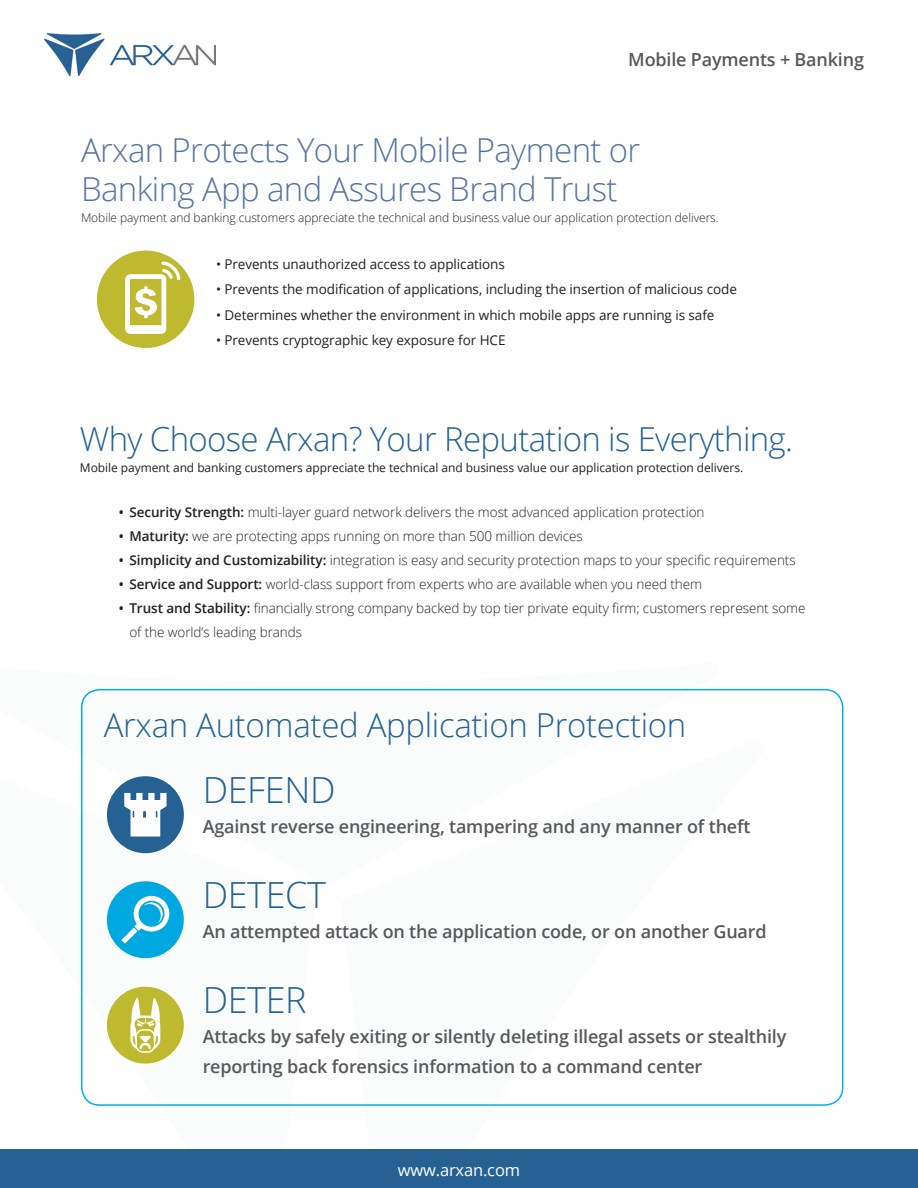
<style>
.page{position:relative;width:918px;height:1188px;background:#fff}
.page>*{position:absolute;margin:0;border:0;box-sizing:border-box;transform-origin:0 0}
.t1{font:300 36px "Open Sans";letter-spacing:-.01em;color:#246194}
.t2{font:300 33px "Open Sans";letter-spacing:-.02em;color:#246194}
.t3{font:300 33px/39.6px "Open Sans";letter-spacing:-.02em;color:#5475a3}
.t4{font:600 18px/30px "Open Sans";letter-spacing:-.01em;color:#57585a}
.t5{font:16.5px "Open Sans";letter-spacing:-.01em;color:#fff}
.t6{font:300 13.5px/24px "Open Sans";letter-spacing:-.005em;color:#231f20}
.t7{font:13.5px "Open Sans";letter-spacing:-.005em;color:#231f20}
.t8{font:300 12px "Open Sans";letter-spacing:-.005em;color:#231f20}
.t9{font:12px "Open Sans";letter-spacing:-.005em;color:#231f20}
.s1{font-weight:600}
</style>
<div class="page">
<svg style="left:81px;top:688px;width:641px;height:15px"></svg>
<img style="left:45px;top:33px;width:171px;height:42px">
<div style="left:0;top:1150px;width:918px;height:38px;background:#266193"></div>
<div style="left:0;top:1149px;width:918px;height:39px;border:2px solid #266193"></div>
<svg style="left:97px;top:251px;width:97px;height:97px"></svg>
<div style="left:81px;top:689px;width:762px;height:417px;border:2px solid #00aeef;border-radius:18px"></div>
<div style="left:107px;top:776px;width:77px;height:77px;background:#266193;border-radius:50%"></div>
<svg style="left:124px;top:793px;width:43px;height:44px"></svg>
<div style="left:107px;top:881px;width:77px;height:77px;background:#00a8e1;border-radius:50%"></div>
<svg style="left:121px;top:896px;width:49px;height:48px"></svg>
<div style="left:107px;top:987px;width:77px;height:77px;background:#bfb930;border-radius:50%"></div>
<svg style="left:130px;top:998px;width:30px;height:55px"></svg>
<h3 class="t4" style="left:628px;top:44px;width:237px">Mobile Payments + Banking</h3>
<h2 class="t3" style="left:81px;top:129px;width:561px">Arxan Protects Your Mobile Payment or<br>Banking App and Assures Brand Trust</h2>
<p class="t8" style="left:81px;top:210px;width:639px">Mobile payment and banking customers appreciate the technical and business value our application protection delivers.</p>
<p class="t7" style="left:216px;top:255px;width:290px">• Prevents unauthorized access to applications</p>
<p class="t7" style="left:216px;top:280px;width:523px">• Prevents the modification of applications, including the insertion of malicious code</p>
<p class="t7" style="left:216px;top:306px;width:500px">• Determines whether the environment in which mobile apps are running is safe</p>
<p class="t7" style="left:216px;top:331px;width:291px">• Prevents cryptographic key exposure for HCE</p>
<h2 class="t2" style="left:80px;top:416px;width:715px">Why Choose Arxan? Your Reputation is Everything.</h2>
<p class="t9" style="left:80px;top:459px;width:665px">Mobile payment and banking customers appreciate the technical and business value our application protection delivers.</p>
<p class="t6" style="left:119px;top:500px;width:587px"><span class="s1">• Security Strength:</span> multi-layer guard network delivers the most advanced application protection</p>
<p class="t6" style="left:119px;top:524px;width:466px"><span class="s1">• Maturity:</span> we are protecting apps running on more than 500 million devices</p>
<p class="t6" style="left:119px;top:548px;width:678px"><span class="s1">• Simplicity and Customizability:</span> integration is easy and security protection maps to your specific requirements</p>
<p class="t6" style="left:119px;top:572px;width:585px"><span class="s1">• Service and Support:</span> world-class support from experts who are available when you need them</p>
<p class="t6" style="left:129px;top:596px;width:678px;text-indent:-11px"><span class="s1">• Trust and Stability:</span> financially strong company backed by top tier private equity firm; customers represent some of the world’s leading brands</p>
<h2 class="t2" style="left:104px;top:703px;width:584px">Arxan Automated Application Protection</h2>
<h1 class="t1" style="left:203px;top:765px;width:134px">DEFEND</h1>
<h3 class="t4" style="left:203px;top:811px;width:549px">Against reverse engineering, tampering and any manner of theft</h3>
<h1 class="t1" style="left:203px;top:870px;width:125px">DETECT</h1>
<h3 class="t4" style="left:203px;top:916px;width:566px">An attempted attack on the application code, or on another Guard</h3>
<h1 class="t1" style="left:203px;top:975px;width:105px">DETER</h1>
<h3 class="t4" style="left:203px;top:1021px;width:585px">Attacks by safely exiting or silently deleting illegal assets or stealthily reporting back forensics information to a command center</h3>
<p class="t5" style="left:398px;top:1158px;width:124px">www.arxan.com</p>
</div>
